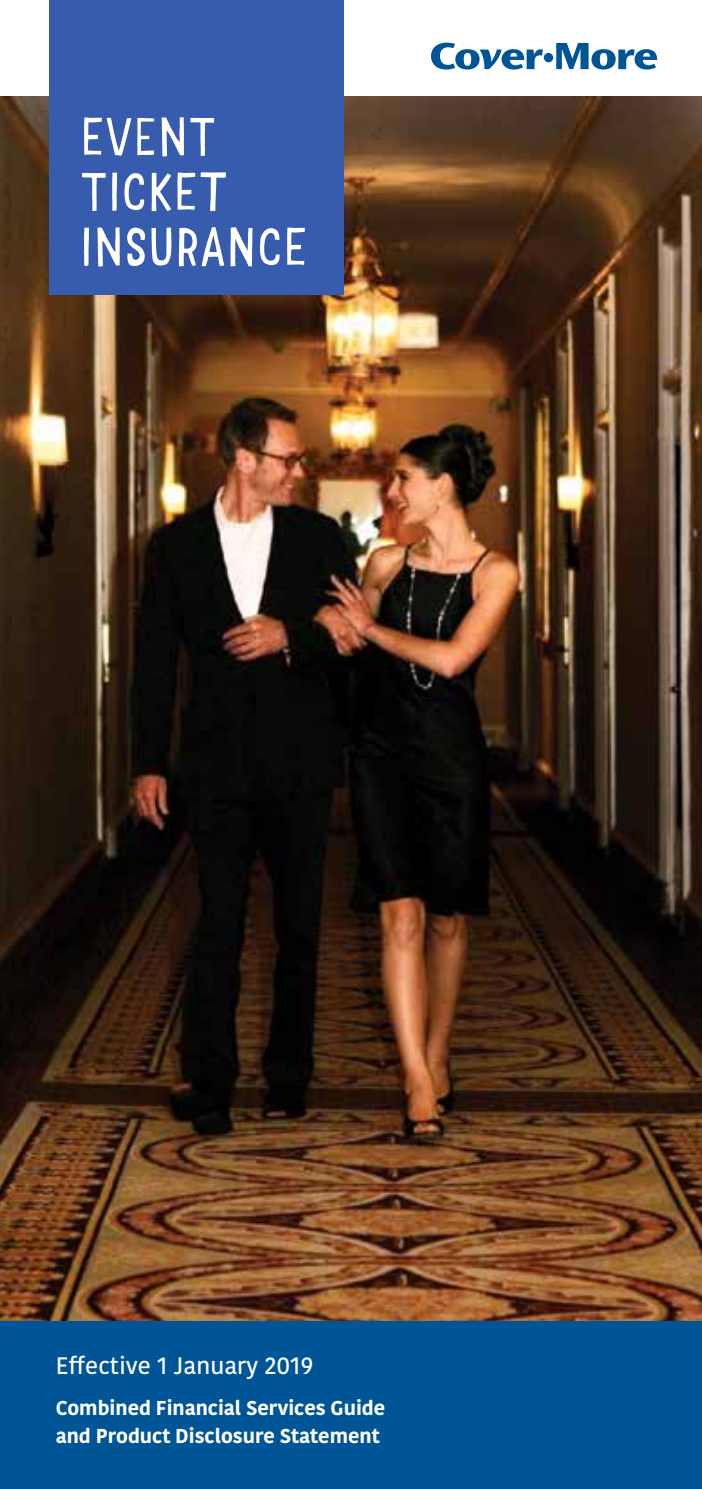
<style>
.page{position:relative;width:702px;height:1489px;background:#fff}
.page>*{position:absolute;margin:0;border:0;box-sizing:border-box;transform-origin:0 0}
.t1{font:300 52.5px/55px "Mr Dodo";color:#fff}
.t2{font:600 23.75px "Kohinoor";color:#fff}
.t3{font:700 20px/27.5px "Kohinoor";color:#fff}
</style>
<div class="page">
<img style="left:0;top:96px;width:702px;height:1225px">
<div style="left:0;top:1321px;width:702px;height:167px;background:#005596"></div>
<svg style="left:431px;top:43px;width:226px;height:27px"></svg>
<div style="left:49px;top:0;width:294px;height:295px;background:#385cad"></div>
<h1 class="t1" style="left:80px;top:110px;width:230px">EVENT<br>TICKET<br>INSURANCE</h1>
<p class="t2" style="left:56px;top:1350px;width:259px">Effective 1 January 2019</p>
<p class="t3" style="left:56px;top:1394px;width:331px">Combined Financial Services Guide and Product Disclosure Statement</p>
</div>
